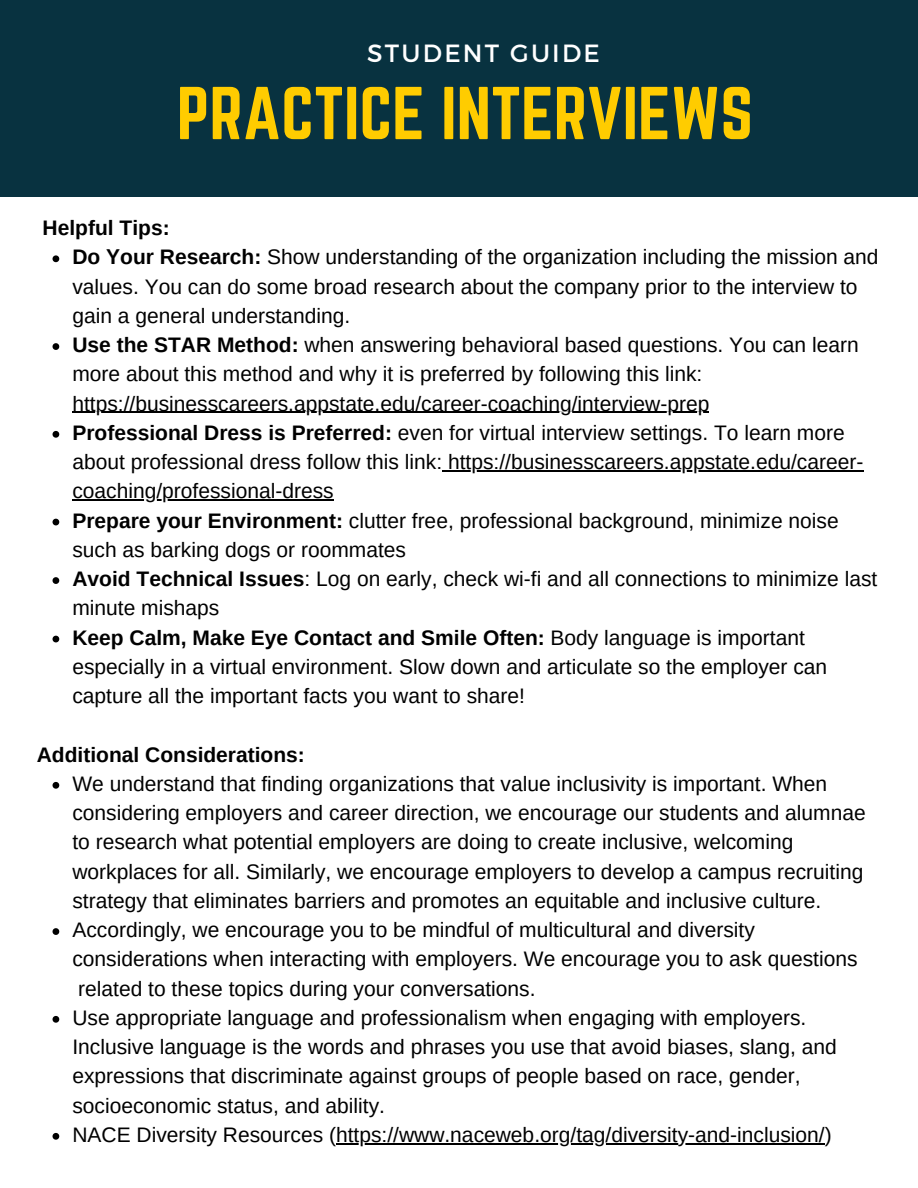
<style>
.page{position:relative;width:918px;height:1188px;background:#fff}
.page>*{position:absolute;margin:0;border:0;box-sizing:border-box;transform-origin:0 0}
.t1{font:65.4px "Norwester";color:#fc0}
.t2{font:24.9px "Montserrat";letter-spacing:.09em;color:#fff}
.t3{font:21px/29.2px "Arimo";color:#000}
.t4{font:700 21px "Arimo";color:#000}
.s1{font-weight:700}
</style>
<div class="page">
<svg style="left:53px;top:255px;width:6px;height:7px"></svg>
<svg style="left:53px;top:343px;width:6px;height:7px"></svg>
<hr style="left:72px;top:412px;width:637px;height:1px;background:#000">
<svg style="left:53px;top:431px;width:6px;height:7px"></svg>
<hr style="left:442px;top:470px;width:421px;height:1px;background:#000">
<hr style="left:72px;top:500px;width:262px;height:1px;background:#000">
<svg style="left:53px;top:519px;width:6px;height:6px"></svg>
<svg style="left:53px;top:577px;width:6px;height:7px"></svg>
<svg style="left:53px;top:636px;width:6px;height:6px"></svg>
<svg style="left:53px;top:782px;width:6px;height:7px"></svg>
<svg style="left:53px;top:928px;width:6px;height:7px"></svg>
<svg style="left:53px;top:1016px;width:6px;height:7px"></svg>
<svg style="left:53px;top:1133px;width:6px;height:7px"></svg>
<hr style="left:336px;top:1143px;width:489px;height:1px;background:#000">
<div style="left:0;top:0;width:918px;height:197px;background:#083240"></div>
<p class="t2" style="left:367px;top:37px;width:234px">STUDENT GUIDE</p>
<h1 class="t1" style="left:177px;top:74px;width:578px">PRACTICE INTERVIEWS</h1>
<p class="t4" style="left:43px;top:216px;width:129px">Helpful Tips:</p>
<p class="t3" style="left:72px;top:243px;width:808px"><span class="s1">Do Your Research:</span> Show understanding of the organization including the mission and values. You can do some broad research about the company prior to the interview to gain a general understanding.<br><span class="s1">Use the STAR Method:</span> when answering behavioral based questions. You can learn more about this method and why it is preferred by following this link: https://businesscareers.appstate.edu/career-coaching/interview-prep<br><span class="s1">Professional Dress is Preferred:</span> even for virtual interview settings. To learn more about professional dress follow this link: https://businesscareers.appstate.edu/career&shy;coaching/professional-dress<br><span class="s1">Prepare your Environment:</span> clutter free, professional background, minimize noise such as barking dogs or roommates<br><span class="s1">Avoid Technical Issues</span>: Log on early, check wi-fi and all connections to minimize last minute mishaps<br><span class="s1">Keep Calm, Make Eye Contact and Smile Often:</span> Body language is important especially in a virtual environment. Slow down and articulate so the employer can capture all the important facts you want to share!</p>
<p class="t4" style="left:37px;top:743px;width:270px">Additional Considerations:</p>
<p class="t3" style="left:72px;top:769px;width:795px">We understand that finding organizations that value inclusivity is important. When considering employers and career direction, we encourage our students and alumnae to research what potential employers are doing to create inclusive, welcoming workplaces for all. Similarly, we encourage employers to develop a campus recruiting strategy that eliminates barriers and promotes an equitable and inclusive culture.<br>Accordingly, we encourage you to be mindful of multicultural and diversity considerations when interacting with employers. We encourage you to ask questions related to these topics during your conversations.<br>Use appropriate language and professionalism when engaging with employers.<br>Inclusive language is the words and phrases you use that avoid biases, slang, and expressions that discriminate against groups of people based on race, gender, socioeconomic status, and ability.<br>NACE Diversity Resources (https://www.naceweb.org/tag/diversity-and-inclusion/)</p>
</div>
